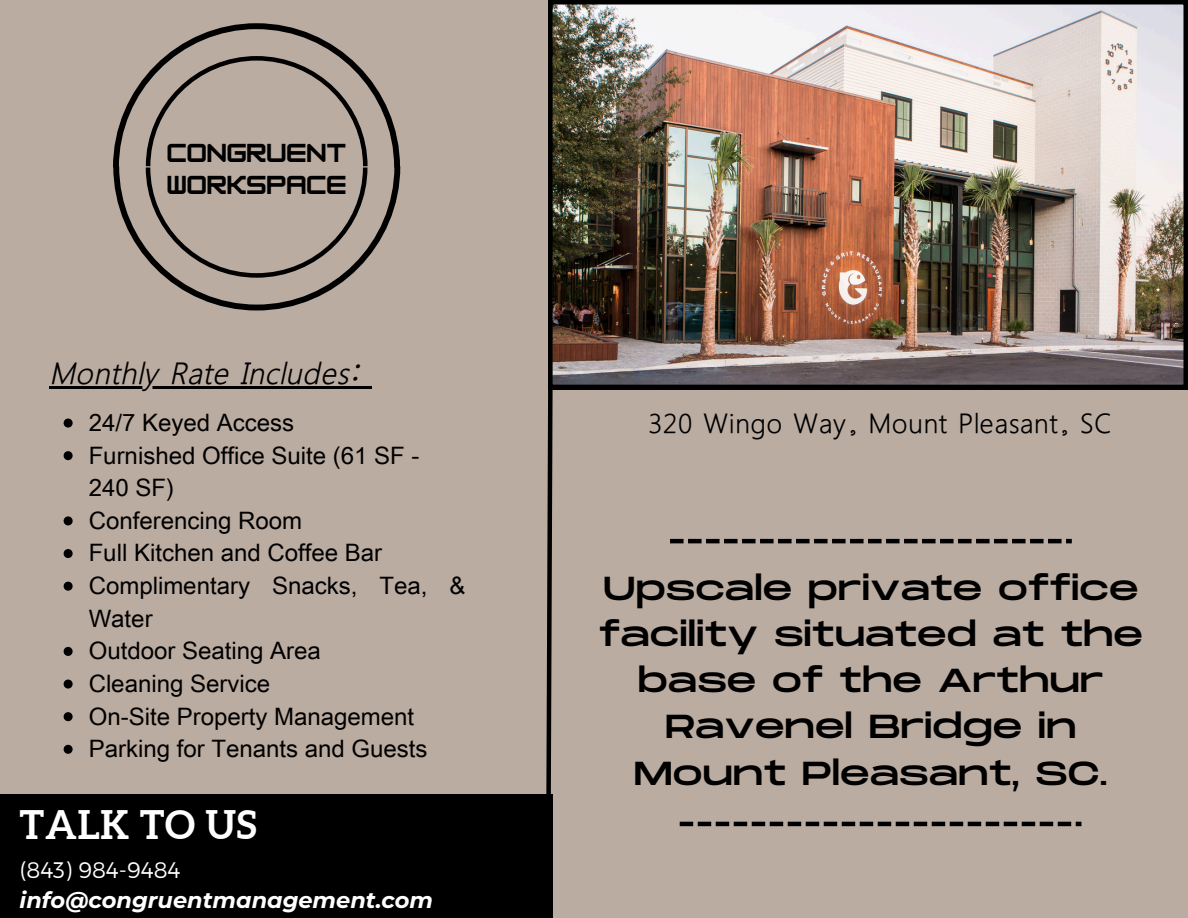
<style>
.page{position:relative;width:1188px;height:918px;background:#bbaca2}
.page>*{position:absolute;margin:0;border:0;box-sizing:border-box;transform-origin:0 0}
.t1{font:700 39.3px "Aleo";letter-spacing:.015em;color:#fff}
.t2{font:33.15px/46.2px "Monument Extended";color:#000;text-align:center}
.t3{font:italic 31.5px "Charukola Unicode";color:#000}
.t4{font:28.5px "Charukola Unicode";color:#000}
.t5{font:24px/32.7px "Arial Unicode MS";color:#000}
.t6{font:700 22.65px/31.5px "HK Modular";color:#000}
.t7{font:italic 700 22.5px "Montserrat";color:#fff}
.t8{font:300 22.5px "Montserrat";color:#fff}
</style>
<div class="page">
<img style="left:548px;top:0;width:640px;height:389px">
<svg style="left:113px;top:23px;width:287px;height:288px"></svg>
<svg style="left:546px;top:380px;width:9px;height:414px"></svg>
<div style="left:0;top:794px;width:553px;height:124px;background:#000"></div>
<hr style="left:49px;top:386px;width:311px;height:2px;background:#000">
<svg style="left:360px;top:386px;width:12px;height:2px"></svg>
<svg style="left:64px;top:419px;width:9px;height:9px"></svg>
<svg style="left:64px;top:451px;width:9px;height:9px"></svg>
<svg style="left:64px;top:516px;width:9px;height:9px"></svg>
<svg style="left:64px;top:549px;width:9px;height:9px"></svg>
<svg style="left:64px;top:582px;width:9px;height:9px"></svg>
<svg style="left:64px;top:647px;width:9px;height:9px"></svg>
<svg style="left:64px;top:680px;width:9px;height:9px"></svg>
<svg style="left:64px;top:712px;width:9px;height:9px"></svg>
<svg style="left:64px;top:745px;width:9px;height:9px"></svg>
<svg style="left:670px;top:539px;width:402px;height:4px"></svg>
<svg style="left:680px;top:822px;width:401px;height:4px"></svg>
<p class="t6" style="left:167px;top:137px;width:181px">CONGRUENT<br>WORKSPACE</p>
<p class="t3" style="left:49px;top:347px;width:312px">Monthly Rate Includes:</p>
<h2 class="t5" style="left:89px;top:405px;width:207px">24/7 Keyed Access</h2>
<p class="t5" style="left:89px;top:438px;width:332px">Furnished Office Suite (61 SF -<br>240 SF)</p>
<p class="t5" style="left:89px;top:503px;width:215px">Conferencing Room</p>
<p class="t5" style="left:89px;top:535px;width:295px">Full Kitchen and Coffee Bar</p>
<p class="t5" style="left:89px;top:568px;width:378px">Complimentary Snacks, Tea, &amp;<br>Water</p>
<p class="t5" style="left:89px;top:633px;width:234px">Outdoor Seating Area</p>
<p class="t5" style="left:89px;top:666px;width:183px">Cleaning Service</p>
<p class="t5" style="left:89px;top:699px;width:327px">On-Site Property Management</p>
<p class="t5" style="left:89px;top:731px;width:340px">Parking for Tenants and Guests</p>
<p class="t1" style="left:20px;top:803px;width:238px">TALK TO US</p>
<p class="t8" style="left:20px;top:855px;width:162px">(843) 984-9484</p>
<h4 class="t7" style="left:20px;top:886px;width:415px">info@congruentmanagement.com</h4>
<p class="t4" style="left:648px;top:399px;width:466px">320 Wingo Way, Mount Pleasant, SC</p>
<p class="t2" style="left:599px;top:567px;width:546px">Upscale private office facility situated at the base of the Arthur<br>Ravenel Bridge in<br>Mount Pleasant, SC.</p>
</div>
